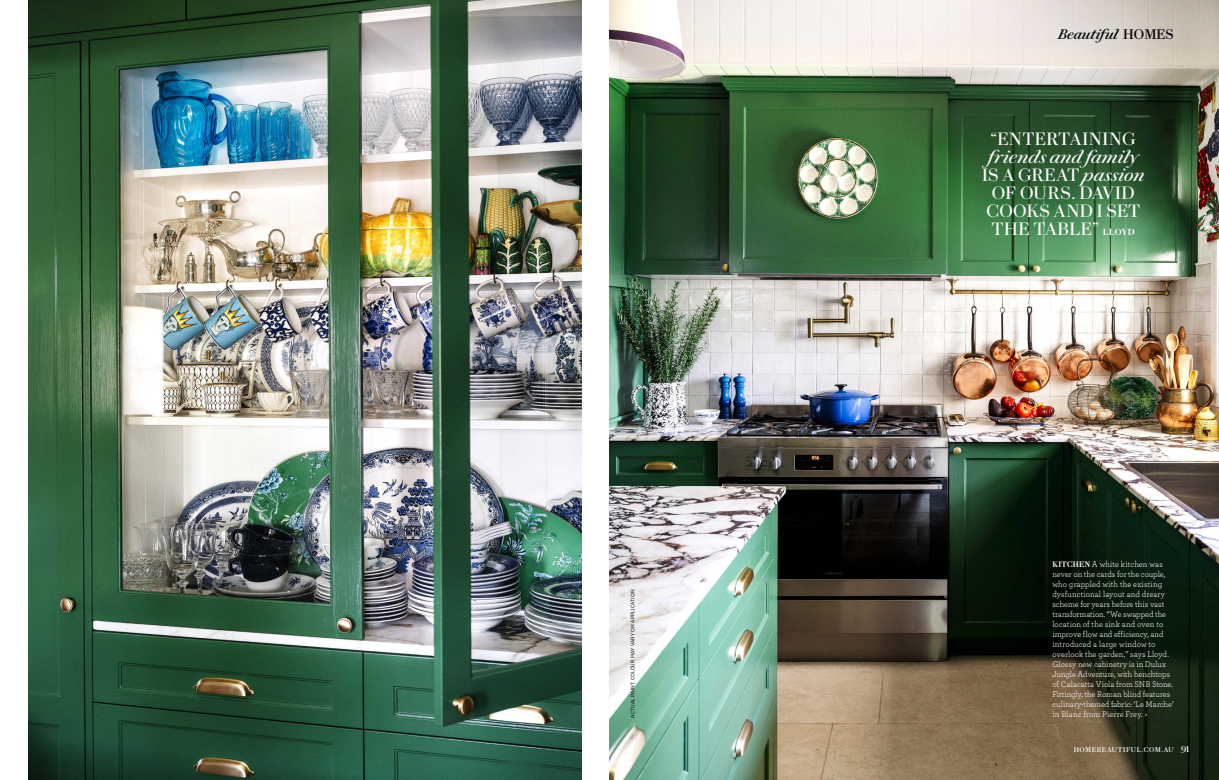
<style>
.page{position:relative;width:1219px;height:780px;background:#fff}
.page>*{position:absolute;margin:0;border:0;box-sizing:border-box;transform-origin:0 0}
.t1{font:18px/18px "Chiswick Deck";letter-spacing:.025em;color:#fff;text-align:center}
.t2{font:italic 14px "Chiswick Text";color:#000}
.t3{font:8.5px/10px "Archer";color:#fff}
.t4{font:7px "Chiswick Text";letter-spacing:.07em;color:#fff}
.t5{font:6px "Texta Narrow Alt";letter-spacing:.035em;color:#000}
.s1{font-style:normal}
.s2{font-style:italic}
.s3{font-weight:700;font-size:9px}
.s4{font-family:"Chiswick Text";font-weight:600;font-size:8px}
.s5{font-size:9px}
</style>
<div class="page">
<img style="left:28px;top:0;width:553px;height:780px">
<img style="left:609px;top:0;width:610px;height:780px">
<p class="t5" style="left:629px;top:717px;width:130px;rotate:-90deg">ACTUAL PAINT COLOUR MAY VARY ON APPLICATION</p>
<h2 class="t2" style="left:1058px;top:23px;width:117px">Beautiful <span class="s1">HOMES</span></h2>
<h1 class="t1" style="left:990px;top:129px;width:147px">“ENTERTAINING</h1>
<h1 class="t1" style="left:982px;top:147px;width:164px"><span class="s2">friends and family<br></span>IS A GREAT <span class="s2">passion<br></span>OF OURS. DAVID<br>COOKS AND I SET<br>THE TABLE” <span class="s3">LLOYD</span></h1>
<p class="t3" style="left:1052px;top:558px;width:123px"><span class="s4">KITCHEN</span> A white kitchen was never on the cards for the couple, who grappled with the existing dysfunctional layout and dreary scheme for years before this vast transformation. “We swapped the location of the sink and oven to improve flow and efficiency, and introduced a large window to overlook the garden,” says Lloyd.<br>Glossy new cabinetry is in Dulux<br>Jungle Adventure, with benchtops of Calacatta Viola from SNB Stone.<br>Fittingly, the Roman blind features culinary-themed fabric: ‘Le Marche’ in Blanc from Pierre Frey. &gt;</p>
<p class="t4" style="left:1074px;top:744px;width:117px">HOMEBEAUTIFUL.COM.AU <span class="s5">91</span></p>
</div>
